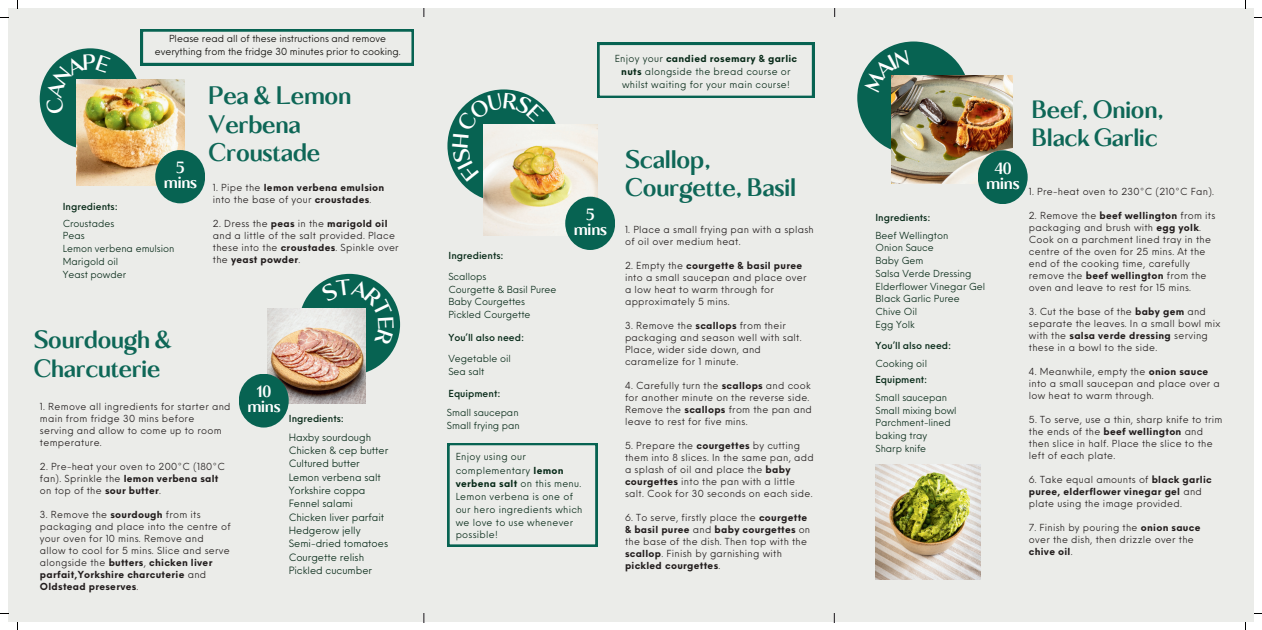
<style>
.page{position:relative;width:1262px;height:630px;background:#fff}
.page>*{position:absolute;margin:0;border:0;box-sizing:border-box;transform-origin:0 0}
.t1{font:700 16px/28.5px "Kalista Serif";color:#0e6757}
.t2{font:700 15.8px/28.5px "Kalista Serif";color:#0e6757}
.t3{font:700 10.8px/15px "Kalista Serif";color:#fff;text-align:center}
.t4{font:9.9px/13.3px "Neue Einstellung";color:#062917}
.t5{font:9.5px/12px "Neue Einstellung";letter-spacing:.03em;color:#211c1c}
.t6{font:9.5px/12.8px "Neue Einstellung";color:#062917}
.t7{font:9.5px/13px "Neue Einstellung";letter-spacing:.03em;color:#062917;text-align:center}
.t8{font:500 9.5px "Neue Einstellung";color:#062917}
.t9{font:9.5px/12.8px "Neue Einstellung";color:#080704;text-align:center}
.t10{font:700 9.5px/12px "Neue Einstellung";letter-spacing:.03em;color:#211c1c}
.s1{font-weight:400}
.s2{font-weight:700}
</style>
<div class="page">
<div style="left:8px;top:8px;width:1246px;height:614px;background:#ebece9"></div>
<hr style="left:423px;top:8px;width:1px;height:614px;background:#19151b">
<svg style="left:833px;top:8px;width:2px;height:614px"></svg>
<div style="left:814px;top:17px;width:46px;height:596px;background:#ebece9"></div>
<div style="left:397px;top:17px;width:45px;height:596px;background:#ebece9"></div>
<div style="left:857px;top:41px;width:113px;height:113px;background:#076352;border-radius:50%"></div>
<svg style="left:447px;top:89px;width:113px;height:113px"></svg>
<svg style="left:447px;top:443px;width:150px;height:103px"></svg>
<div style="left:40px;top:48px;width:101px;height:101px;background:#076352;border-radius:50%"></div>
<div style="left:299px;top:274px;width:101px;height:101px;background:#076352;border-radius:50%"></div>
<img style="left:77px;top:79px;width:108px;height:107px">
<div style="left:155px;top:150px;width:50px;height:53px;background:#076352;border-radius:50%"></div>
<img style="left:267px;top:308px;width:98px;height:96px">
<div style="left:239px;top:373px;width:50px;height:54px;background:#076352;border-radius:50%"></div>
<img style="left:484px;top:125px;width:114px;height:110px">
<div style="left:565px;top:197px;width:50px;height:53px;background:#076352;border-radius:50%"></div>
<img style="left:892px;top:75px;width:120px;height:108px">
<div style="left:978px;top:150px;width:49px;height:54px;background:#076352;border-radius:50%"></div>
<svg style="left:597px;top:43px;width:217px;height:55px"></svg>
<img style="left:875px;top:464px;width:105px;height:115px">
<svg style="left:141px;top:29px;width:273px;height:36px"></svg>
<svg style="left:863px;top:49px;width:47px;height:44px"></svg>
<svg style="left:452px;top:92px;width:92px;height:89px"></svg>
<svg style="left:45px;top:54px;width:66px;height:61px"></svg>
<svg style="left:321px;top:278px;width:73px;height:67px"></svg>
<p class="t9" style="left:155px;top:31px;width:247px">Please read all of these instructions and remove everything from the fridge 30 minutes prior to cooking.</p>
<p class="t8" style="left:63px;top:197px;width:56px">Ingredients:</p>
<p class="t3" style="left:164px;top:162px;width:35px">5 mins</p>
<p class="t6" style="left:63px;top:216px;width:113px">Croustades<br>Peas<br>Lemon verbena emulsion<br>Marigold oil<br>Yeast powder</p>
<h1 class="t1" style="left:208px;top:84px;width:144px">Pea &amp; Lemon<br>Verbena<br>Croustade</h1>
<p class="t10" style="left:213px;top:180px;width:173px"><span class="s1">1. Pipe the</span> lemon verbena emulsion <span class="s1">into the base of your</span> croustades<span class="s1">.</span></p>
<p class="t5" style="left:213px;top:216px;width:187px">2. Dress the <span class="s2">peas</span> in the <span class="s2">marigold oil </span>and a little of the salt provided. Place these into the <span class="s2">croustades</span>. Spinkle over the <span class="s2">yeast powder</span>.</p>
<h2 class="t2" style="left:34px;top:328px;width:140px">Sourdough &amp;<br>Charcuterie</h2>
<p class="t5" style="left:40px;top:399px;width:192px">1. Remove all ingredients for starter and main from fridge 30 mins before<br>serving and allow to come up to room temperature.</p>
<p class="t5" style="left:40px;top:459px;width:187px">2. Pre-heat your oven to 200°C (180°C fan). Sprinkle the <span class="s2">lemon verbena salt </span>on top of the <span class="s2">sour butter</span>.</p>
<p class="t5" style="left:40px;top:507px;width:192px">3. Remove the <span class="s2">sourdough</span> from its packaging and place into the centre of your oven for 10 mins. Remove and allow to cool for 5 mins. Slice and serve alongside the <span class="s2">butters</span>, <span class="s2">chicken liver parfait,Yorkshire charcuterie</span> and <span class="s2">Oldstead preserves</span>.</p>
<p class="t3" style="left:247px;top:385px;width:35px">10 mins</p>
<p class="t8" style="left:289px;top:410px;width:56px">Ingredients:</p>
<p class="t4" style="left:289px;top:429px;width:101px">Haxby sourdough<br>Chicken &amp; cep butter<br>Cultured butter<br>Lemon verbena salt<br>Yorkshire coppa<br>Fennel salami<br>Chicken liver parfait<br>Hedgerow jelly<br>Semi-dried tomatoes<br>Courgette relish<br>Pickled cucumber</p>
<p class="t7" style="left:615px;top:51px;width:184px">Enjoy your <span class="s2">candied rosemary &amp; garlic nuts</span> alongside the bread course or whilst waiting for your main course!</p>
<p class="t8" style="left:449px;top:247px;width:56px">Ingredients:</p>
<p class="t6" style="left:448px;top:269px;width:110px">Scallops<br>Courgette &amp; Basil Puree<br>Baby Courgettes<br>Pickled Courgette</p>
<p class="t8" style="left:448px;top:329px;width:77px">You’ll also need:</p>
<p class="t6" style="left:448px;top:351px;width:64px">Vegetable oil<br>Sea salt</p>
<p class="t8" style="left:449px;top:384px;width:53px">Equipment:</p>
<p class="t6" style="left:447px;top:405px;width:74px">Small saucepan<br>Small frying pan</p>
<p class="t3" style="left:574px;top:209px;width:35px">5 mins</p>
<p class="t7" style="left:456px;top:449px;width:128px;text-align:left">Enjoy using our complementary <span class="s2">lemon verbena salt</span> on this menu.<br>Lemon verbena is one of our hero ingredients which we love to use whenever possible!</p>
<h1 class="t1" style="left:625px;top:148px;width:172px">Scallop,<br>Courgette, Basil</h1>
<p class="t5" style="left:625px;top:222px;width:190px">1. Place a small frying pan with a splash of oil over medium heat.</p>
<p class="t5" style="left:625px;top:258px;width:183px">2. Empty the <span class="s2">courgette &amp; basil puree </span>into a small saucepan and place over a low heat to warm through for approximately 5 mins.</p>
<p class="t5" style="left:625px;top:318px;width:178px">3. Remove the <span class="s2">scallops</span> from their packaging and season well with salt.<br>Place, wider side down, and caramelize for 1 minute.</p>
<p class="t5" style="left:625px;top:378px;width:188px">4. Carefully turn the <span class="s2">scallops</span> and cook for another minute on the reverse side.<br>Remove the <span class="s2">scallops</span> from the pan and leave to rest for five mins.</p>
<p class="t5" style="left:625px;top:438px;width:190px">5. Prepare the <span class="s2">courgettes</span> by cutting them into 8 slices. In the same pan, add a splash of oil and place the <span class="s2">baby courgettes</span> into the pan with a little salt. Cook for 30 seconds on each side.</p>
<p class="t5" style="left:625px;top:510px;width:187px">6. To serve, firstly place the <span class="s2">courgette &amp; basil puree</span> and <span class="s2">baby courgettes</span> on the base of the dish. Then top with the <span class="s2">scallop</span>. Finish by garnishing with <span class="s2">pickled courgettes</span>.</p>
<p class="t3" style="left:986px;top:162px;width:35px">40 mins</p>
<p class="t8" style="left:875px;top:209px;width:56px">Ingredients:</p>
<p class="t6" style="left:875px;top:227px;width:111px">Beef Wellington<br>Onion Sauce<br>Baby Gem<br>Salsa Verde Dressing<br>Elderflower Vinegar Gel<br>Black Garlic Puree<br>Chive Oil<br>Egg Yolk</p>
<p class="t8" style="left:875px;top:337px;width:77px">You’ll also need:</p>
<p class="t6" style="left:875px;top:355px;width:53px">Cooking oil</p>
<p class="t8" style="left:875px;top:371px;width:53px">Equipment:</p>
<p class="t6" style="left:875px;top:390px;width:83px">Small saucepan<br>Small mixing bowl<br>Parchment-lined baking tray<br>Sharp knife</p>
<h2 class="t2" style="left:1032px;top:98px;width:133px">Beef, Onion,<br>Black Garlic</h2>
<p class="t5" style="left:1029px;top:184px;width:187px">1. Pre-heat oven to 230°C (210°C Fan).</p>
<p class="t5" style="left:1029px;top:208px;width:188px">2. Remove the <span class="s2">beef wellington</span> from its packaging and brush with <span class="s2">egg yolk</span>.<br>Cook on a parchment lined tray in the centre of the oven for 25 mins. At the end of the cooking time, carefully remove the <span class="s2">beef wellington</span> from the oven and leave to rest for 15 mins.</p>
<p class="t5" style="left:1029px;top:304px;width:193px">3. Cut the base of the <span class="s2">baby gem</span> and separate the leaves. In a small bowl mix with the <span class="s2">salsa verde dressing</span> serving these in a bowl to the side.</p>
<p class="t5" style="left:1029px;top:364px;width:193px">4. Meanwhile, empty the <span class="s2">onion sauce </span>into a small saucepan and place over a low heat to warm through.</p>
<p class="t5" style="left:1029px;top:412px;width:195px">5. To serve, use a thin, sharp knife to trim the ends of the <span class="s2">beef wellington</span> and then slice in half. Place the slice to the left of each plate.</p>
<p class="t5" style="left:1029px;top:472px;width:184px">6. Take equal amounts of <span class="s2">black garlic puree, elderflower vinegar gel</span> and plate using the image provided.</p>
<p class="t5" style="left:1029px;top:520px;width:173px">7. Finish by pouring the <span class="s2">onion sauce </span>over the dish, then drizzle over the <span class="s2">chive oil</span>.</p>
</div>
